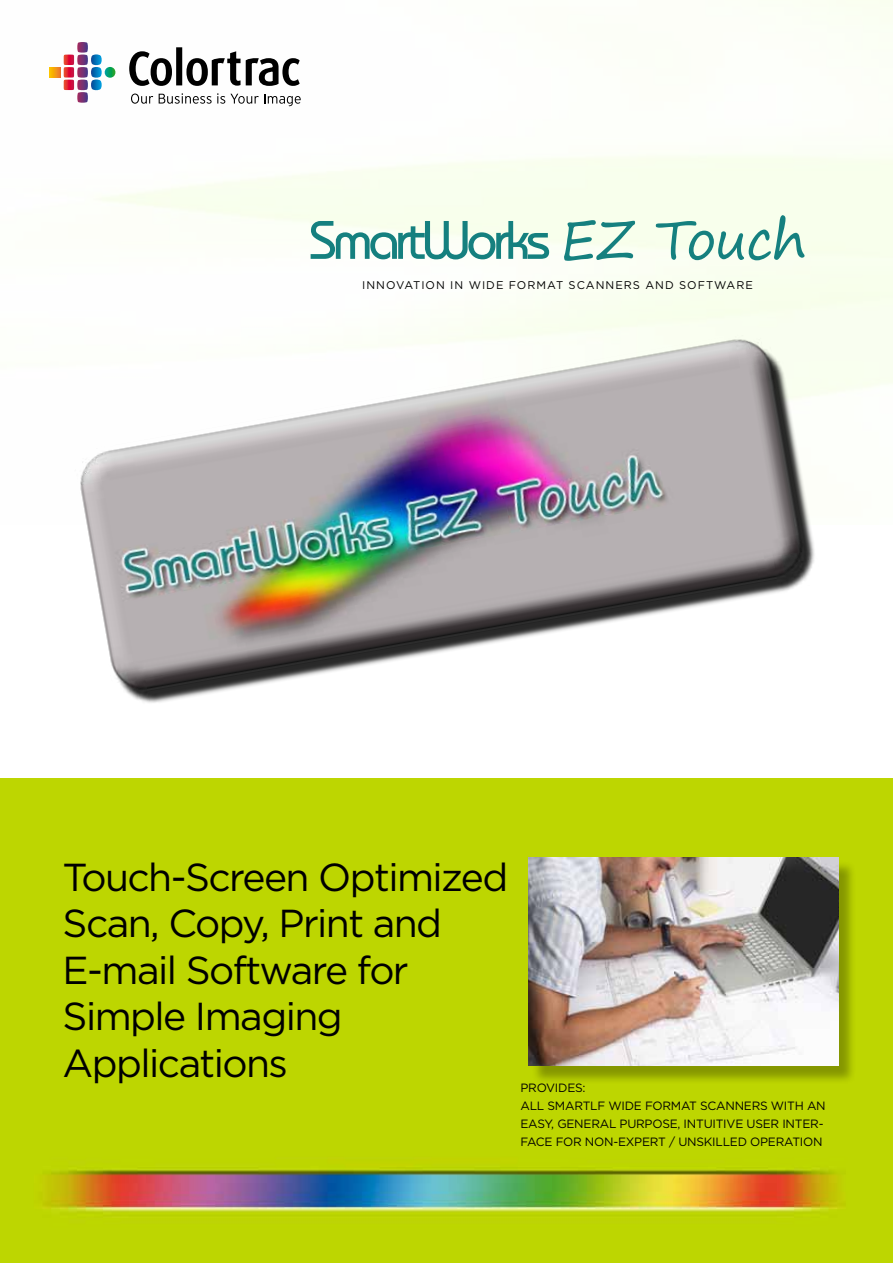
<style>
.page{position:relative;width:893px;height:1263px;background:#fff}
.page>*{position:absolute;margin:0;border:0;box-sizing:border-box;transform-origin:0 0}
.t1{font:54px "Bimini Normal";letter-spacing:-.06em;color:#15807f}
.t2{font:39px/46.5px "Gotham";letter-spacing:-.04em;color:#000}
.t3{font:12px/18px "Gotham";letter-spacing:-.02em;color:#000}
.t4{font:11.1px "Gotham";letter-spacing:.09em;color:#000}
.s1{font-family:"Segoe Print"}
</style>
<div class="page">
<img style="left:49px;top:0;width:844px;height:394px">
<img style="left:0;top:778px;width:893px;height:485px">
<svg style="left:50px;top:42px;width:66px;height:61px"></svg>
<svg style="left:131px;top:94px;width:22px;height:10px"></svg>
<svg style="left:159px;top:93px;width:142px;height:13px"></svg>
<svg style="left:128px;top:50px;width:45px;height:37px"></svg>
<svg style="left:176px;top:47px;width:6px;height:38px"></svg>
<svg style="left:185px;top:50px;width:116px;height:37px"></svg>
<div style="left:531px;top:860px;width:326px;height:224px;background:#000;opacity:.3"></div>
<img style="left:529px;top:858px;width:309px;height:208px">
<img style="left:71px;top:326px;width:757px;height:377px">
<h1 class="t1" style="left:309px;top:208px;width:498px">SmartWorks <span class="s1">EZ Touch</span></h1>
<p class="t4" style="left:362px;top:279px;width:392px">INNOVATION IN WIDE FORMAT SCANN ERS AN D SOFTWARE</p>
<h2 class="t2" style="left:63px;top:853px;width:447px">TOUCH-SCREEN OPTIMIZED<br>SCAN, COPY, PRINT AND<br>E-MAIL SOFTWARE FOR<br>SIMPLE IMAGING<br>APPLICATIONS</h2>
<p class="t3" style="left:520px;top:1079px;width:109px">PROVIDES:<br>ALL SMARTLF WIDE</p>
<p class="t3" style="left:645px;top:1097px;width:108px">FORMAT SCANNERS</p>
<p class="t3" style="left:771px;top:1097px;width:56px">WITH AN</p>
<p class="t3" style="left:520px;top:1115px;width:73px">EASY, GENERA</p>
<p class="t3" style="left:609px;top:1115px;width:37px">L PURPOSE</p>
<p class="t3" style="left:678px;top:1115px;width:53px">, INTUITIVE</p>
<p class="t3" style="left:746px;top:1115px;width:9px">USER</p>
<p class="t3" style="left:782px;top:1115px;width:43px">INTER-</p>
<p class="t3" style="left:520px;top:1133px;width:45px">FACEFOR</p>
<p class="t3" style="left:585px;top:1133px;width:58px">NON-EXPER</p>
<p class="t3" style="left:658px;top:1133px;width:111px">T / U NSKI LLED OPERA</p>
<p class="t3" style="left:792px;top:1133px;width:32px">TION</p>
</div>
